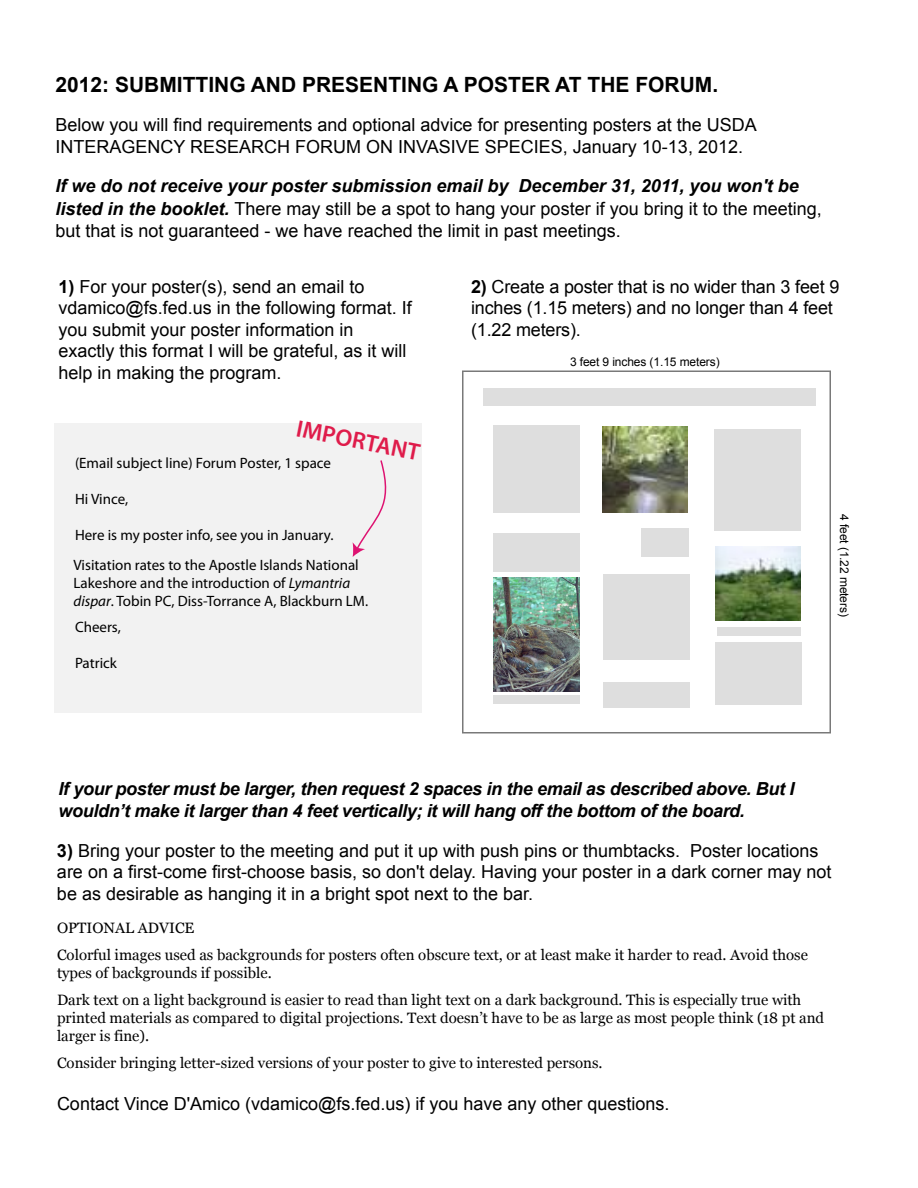
<style>
.page{position:relative;width:918px;height:1188px;background:#fff}
.page>*{position:absolute;margin:0;border:0;box-sizing:border-box;transform-origin:0 0}
.t1{font:600 24px "Myriad Pro";color:#df1c4b}
.t2{font:700 21px "Arial";color:#000}
.t3{font:18px/21.6px "Arial";color:#000}
.t4{font:italic 700 18px/21.6px "Arial";letter-spacing:-.02em;color:#000}
.t5{font:15px/27px "Georgia";color:#000}
.t6{font:15px/18px "Myriad Pro";color:#000}
.t7{font:12px "Arial";letter-spacing:-.01em;color:#000}
.s1{font-weight:700;font-style:italic}
.s2{font-weight:700}
.s3{font-style:italic}
</style>
<div class="page">
<div style="left:55px;top:424px;width:367px;height:289px;background:#f2f2f2"></div>
<div style="left:462px;top:370px;width:369px;height:364px;border:2px solid #797979"></div>
<div style="left:641px;top:528px;width:48px;height:29px;background:#dedede"></div>
<div style="left:717px;top:628px;width:84px;height:8px;background:#dedede"></div>
<div style="left:494px;top:695px;width:86px;height:9px;background:#dedede"></div>
<div style="left:483px;top:388px;width:333px;height:18px;background:#dedede"></div>
<div style="left:714px;top:429px;width:87px;height:102px;background:#dedede"></div>
<div style="left:603px;top:682px;width:87px;height:26px;background:#dedede"></div>
<div style="left:603px;top:574px;width:87px;height:86px;background:#dedede"></div>
<div style="left:716px;top:642px;width:86px;height:63px;background:#dedede"></div>
<div style="left:494px;top:425px;width:86px;height:88px;background:#dedede"></div>
<div style="left:494px;top:533px;width:86px;height:39px;background:#dedede"></div>
<img style="left:716px;top:546px;width:85px;height:75px">
<img style="left:602px;top:426px;width:86px;height:86px">
<img style="left:494px;top:578px;width:85px;height:114px">
<svg style="left:353px;top:460px;width:34px;height:97px"></svg>
<p class="t2" style="left:56px;top:71px;width:664px">2012: SUBMITTING AND PRESENTING A POSTER AT THE FORUM.</p>
<p class="t3" style="left:56px;top:113px;width:703px;line-height:22.5px">Below you will find requirements and optional advice for presenting posters at the USDA<br>INTERAGENCY RESEARCH FORUM ON INVASIVE SPECIES, January 10-13, 2012.</p>
<p class="t3" style="left:56px;top:175px;width:768px;line-height:22.5px"><span class="s1">If we do not receive your poster submission email by December 31, 2011, you won't be listed in the booklet.</span> There may still be a spot to hang your poster if you bring it to the meeting, but that is not guaranteed - we have reached the limit in past meetings.</p>
<p class="t3" style="left:58px;top:276px;width:355px"><span class="s2">1)</span> For your poster(s), send an email to vdamico@fs.fed.us in the following format. If you submit your poster information in exactly this format I will be grateful, as it will help in making the program.</p>
<h1 class="t1" style="left:300px;top:414px;width:127px;rotate:11deg">IMPORTANT</h1>
<p class="t6" style="left:75px;top:454px;width:258px">(Email subject line) Forum Poster, 1 space</p>
<p class="t6" style="left:75px;top:490px;width:55px">Hi Vince,</p>
<p class="t6" style="left:75px;top:526px;width:260px">Here is my poster info, see you in January.</p>
<p class="t6" style="left:74px;top:556px;width:296px">Visitation rates to the Apostle Islands National<br>Lakeshore and the introduction of <span class="s3">Lymantria dispar</span>. Tobin PC, Diss-Torrance A, Blackburn LM.</p>
<p class="t6" style="left:75px;top:617px;width:47px">Cheers,</p>
<p class="t6" style="left:75px;top:653px;width:43px">Patrick</p>
<p class="t3" style="left:471px;top:276px;width:370px"><span class="s2">2)</span> Create a poster that is no wider than 3 feet 9 inches (1.15 meters) and no longer than 4 feet (1.22 meters).</p>
<p class="t7" style="left:570px;top:353px;width:151px">3 feet 9 inches (1.15 meters)</p>
<p class="t7" style="left:852px;top:514px;width:104px;rotate:90deg">4 feet (1.22 meters)</p>
<p class="t4" style="left:58px;top:779px;width:737px">If your poster must be larger, then request 2 spaces in the email as described above. But I wouldn’t make it larger than 4 feet vertically; it will hang off the bottom of the board.</p>
<p class="t3" style="left:57px;top:840px;width:776px"><span class="s2">3)</span> Bring your poster to the meeting and put it up with push pins or thumbtacks. Poster locations are on a first-come first-choose basis, so don't delay. Having your poster in a dark corner may not be as desirable as hanging it in a bright spot next to the bar.</p>
<p class="t5" style="left:57px;top:914px;width:753px">OPTIONAL ADVICE<br>Colorful images used as backgrounds for posters often obscure text, or at least make it harder to read. Avoid those</p>
<p class="t5" style="left:57px;top:959px;width:746px">types of backgrounds if possible.<br>Dark text on a light background is easier to read than light text on a dark background. This is especially true with</p>
<p class="t5" style="left:57px;top:1009px;width:769px;line-height:18px">printed materials as compared to digital projections. Text doesn’t have to be as large as most people think (18 pt and larger is fine).</p>
<p class="t5" style="left:57px;top:1049px;width:547px">Consider bringing letter-sized versions of your poster to give to interested persons.</p>
<p class="t3" style="left:57px;top:1094px;width:614px">Contact Vince D'Amico (vdamico@fs.fed.us) if you have any other questions.</p>
</div>
